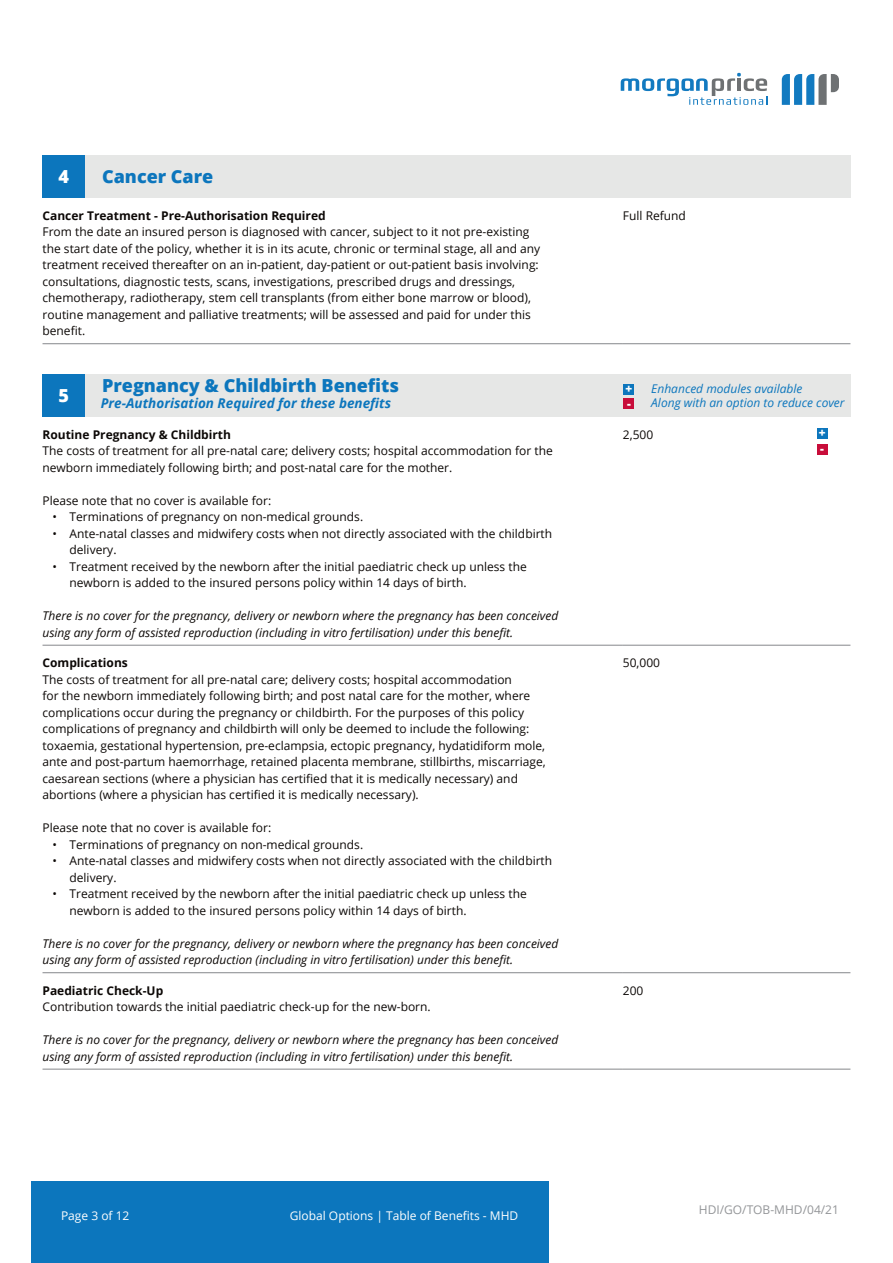
<style>
.page{position:relative;width:893px;height:1263px;background:#fff}
.page>*{position:absolute;margin:0;border:0;box-sizing:border-box;transform-origin:0 0}
.t1{font:800 18px "Open Sans";color:#0c76bd}
.t2{font:800 18px "Open Sans";color:#fff}
.t3{font:italic 700 13.5px "Open Sans";color:#0c76bd}
.Table_text{font:12px/16.5px "Open Sans";color:#0c0806}
.Table_text-2{font:italic 12px/16.5px "Open Sans";color:#0c0806}
.Table_text-3{font:700 12px "Open Sans";color:#0c0806}
.t4{font:italic 12px "Open Sans";color:#0c76bd}
.t5{font:12px "Open Sans";color:#fff}
.t6{font:12px "Open Sans";color:#939598}
.t7{font:800 12px "Open Sans";color:#fff}
</style>
<div class="page">
<div style="left:31px;top:1181px;width:517px;height:82px;background:#0c76bd"></div>
<svg style="left:621px;top:73px;width:146px;height:32px"></svg>
<svg style="left:782px;top:74px;width:57px;height:31px"></svg>
<hr style="left:43px;top:645px;width:580px;height:1px;background:#939598">
<hr style="left:623px;top:645px;width:227px;height:1px;background:#939598">
<hr style="left:43px;top:972px;width:580px;height:1px;background:#939598">
<hr style="left:623px;top:972px;width:227px;height:1px;background:#939598">
<hr style="left:43px;top:1068px;width:580px;height:2px;background:#939598">
<hr style="left:623px;top:1068px;width:227px;height:2px;background:#939598">
<div style="left:85px;top:374px;width:765px;height:43px;background:#e6e7e6"></div>
<div style="left:43px;top:374px;width:42px;height:43px;background:#0c76bd"></div>
<div style="left:624px;top:398px;width:10px;height:11px;background:#c80d3a"></div>
<div style="left:817px;top:428px;width:10px;height:11px;background:#0c76bd"></div>
<div style="left:817px;top:444px;width:10px;height:11px;background:#c80d3a"></div>
<div style="left:624px;top:384px;width:10px;height:10px;background:#0c76bd"></div>
<hr style="left:43px;top:343px;width:580px;height:1px;background:#939598">
<hr style="left:623px;top:343px;width:227px;height:1px;background:#939598">
<div style="left:85px;top:155px;width:765px;height:43px;background:#e6e7e6"></div>
<div style="left:43px;top:155px;width:42px;height:43px;background:#0c76bd"></div>
<p class="t2" style="left:59px;top:163px;width:12px">4</p>
<p class="t1" style="left:102px;top:163px;width:113px">Cancer Care</p>
<p class="Table_text-3" style="left:43px;top:207px;width:285px">Cancer Treatment - Pre-Authorisation Required</p>
<p class="Table_text" style="left:43px;top:223px;width:499px">From the date an insured person is diagnosed with cancer, subject to it not pre-existing the start date of the policy, whether it is in its acute, chronic or terminal stage, all and any treatment received thereafter on an in-patient, day-patient or out-patient basis involving: consultations, diagnostic tests, scans, investigations, prescribed drugs and dressings, chemotherapy, radiotherapy, stem cell transplants (from either bone marrow or blood), routine management and palliative treatments; will be assessed and paid for under this benefit.</p>
<p class="Table_text" style="left:623px;top:207px;width:65px">Full Refund</p>
<p class="t2" style="left:59px;top:382px;width:12px">5</p>
<p class="t1" style="left:102px;top:371px;width:299px">Pregnancy &amp; Childbirth Benefits</p>
<p class="t3" style="left:101px;top:394px;width:292px">Pre-Authorisation Required for these benefits</p>
<p class="Table_text-3" style="left:43px;top:426px;width:190px">Routine Pregnancy &amp; Childbirth</p>
<p class="Table_text" style="left:43px;top:442px;width:512px">The costs of treatment for all pre-natal care; delivery costs; hospital accommodation for the newborn immediately following birth; and post-natal care for the mother.</p>
<p class="Table_text" style="left:43px;top:492px;width:230px">Please note that no cover is available for:</p>
<p class="Table_text" style="left:53px;top:508px;width:312px">• Terminations of pregnancy on non-medical grounds.</p>
<p class="Table_text" style="left:70px;top:525px;width:484px;text-indent:-17px">• Ante-natal classes and midwifery costs when not directly associated with the childbirth delivery.</p>
<p class="Table_text" style="left:70px;top:558px;width:459px;text-indent:-17px">• Treatment received by the newborn after the initial paediatric check up unless the newborn is added to the insured persons policy within 14 days of birth.</p>
<p class="Table_text-2" style="left:43px;top:607px;width:517px">There is no cover for the pregnancy, delivery or newborn where the pregnancy has been conceived using any form of assisted reproduction (including in vitro fertilisation) under this benefit.</p>
<p class="t4" style="left:651px;top:380px;width:153px">Enhanced modules available</p>
<p class="t4" style="left:651px;top:395px;width:195px">Along with an option to reduce cover</p>
<p class="t7" style="left:819px;top:424px;width:8px">+</p>
<p class="t7" style="left:820px;top:440px;width:5px">-</p>
<p class="t7" style="left:626px;top:380px;width:8px">+</p>
<p class="t7" style="left:627px;top:394px;width:5px">-</p>
<p class="Table_text" style="left:623px;top:426px;width:32px">2,500</p>
<p class="Table_text-3" style="left:43px;top:654px;width:87px">Complications</p>
<p class="Table_text" style="left:43px;top:671px;width:505px">The costs of treatment for all pre-natal care; delivery costs; hospital accommodation<br>for the newborn immediately following birth; and post natal care for the mother, where complications occur during the pregnancy or childbirth. For the purposes of this policy complications of pregnancy and childbirth will only be deemed to include the following: toxaemia, gestational hypertension, pre-eclampsia, ectopic pregnancy, hydatidiform mole, ante and post-partum haemorrhage, retained placenta membrane, stillbirths, miscarriage, caesarean sections (where a physician has certified that it is medically necessary) and abortions (where a physician has certified it is medically necessary).</p>
<p class="Table_text" style="left:43px;top:819px;width:230px">Please note that no cover is available for:</p>
<p class="Table_text" style="left:53px;top:836px;width:312px">• Terminations of pregnancy on non-medical grounds.</p>
<p class="Table_text" style="left:70px;top:852px;width:484px;text-indent:-17px">• Ante-natal classes and midwifery costs when not directly associated with the childbirth delivery.</p>
<p class="Table_text" style="left:70px;top:885px;width:459px;text-indent:-17px">• Treatment received by the newborn after the initial paediatric check up unless the newborn is added to the insured persons policy within 14 days of birth.</p>
<p class="Table_text-2" style="left:43px;top:935px;width:517px">There is no cover for the pregnancy, delivery or newborn where the pregnancy has been conceived using any form of assisted reproduction (including in vitro fertilisation) under this benefit.</p>
<p class="Table_text" style="left:623px;top:654px;width:39px">50,000</p>
<p class="Table_text-3" style="left:43px;top:982px;width:122px">Paediatric Check-Up</p>
<p class="Table_text" style="left:43px;top:998px;width:390px">Contribution towards the initial paediatric check-up for the new-born.</p>
<p class="Table_text-2" style="left:43px;top:1031px;width:517px">There is no cover for the pregnancy, delivery or newborn where the pregnancy has been conceived using any form of assisted reproduction (including in vitro fertilisation) under this benefit.</p>
<p class="Table_text" style="left:623px;top:982px;width:22px">200</p>
<p class="t5" style="left:61px;top:1207px;width:70px">Page 3 of 12</p>
<p class="t5" style="left:290px;top:1207px;width:230px">Global Options | Table of Benefits - MHD</p>
<p class="t6" style="left:699px;top:1201px;width:142px">HDI/GO/TOB-MHD/04/21</p>
</div>
